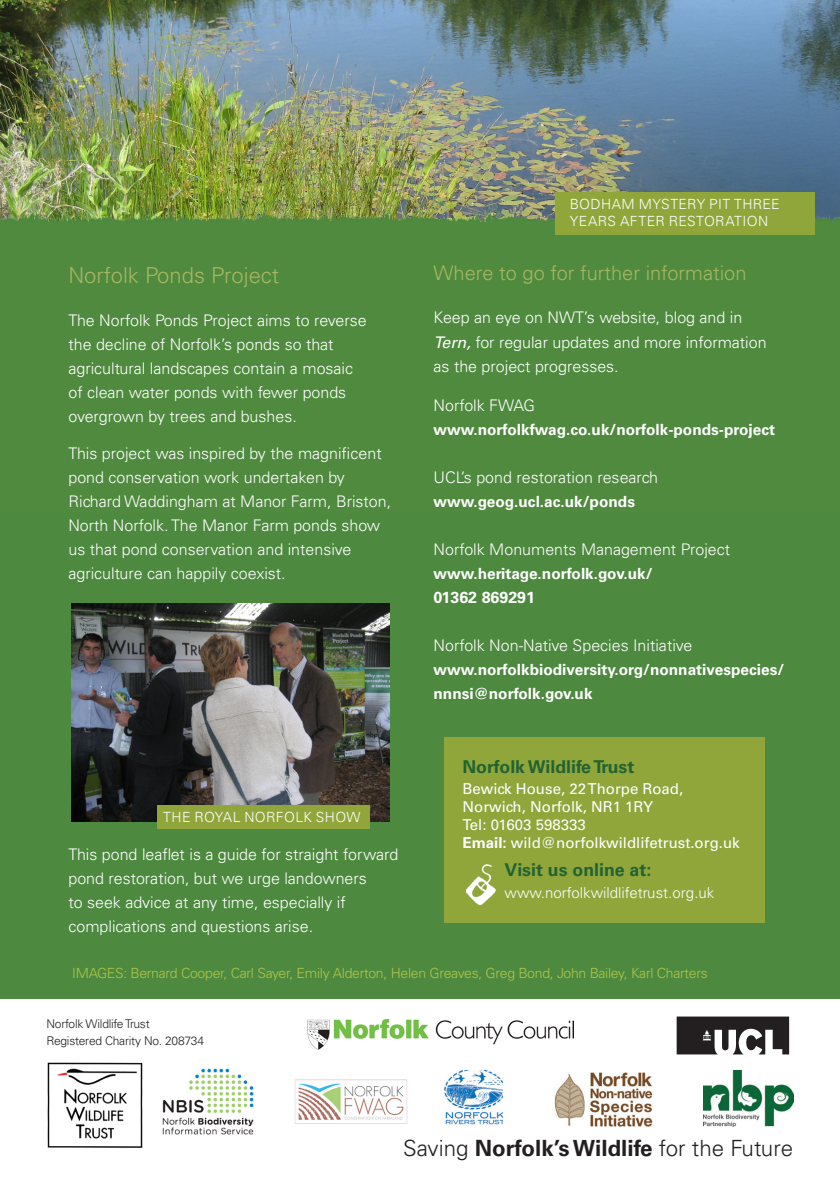
<style>
.page{position:relative;width:840px;height:1191px;background:#fff}
.page>*{position:absolute;margin:0;border:0;box-sizing:border-box;transform-origin:0 0}
.t1{font:300 22.4px "Univers LT Std";color:#231f20}
.t2{font:300 22px "Univers LT Std";color:#a7b662}
.t3{font:300 20px "Univers LT Std";color:#a7b662}
.t4{font:700 17.6px "Univers LT Std";color:#236232}
.t5{font:300 16px/24px "Univers LT Std";color:#fff}
.t6{font:700 16px "Univers LT Std";color:#fff}
.t7{font:700 15.4px "Univers LT Std";color:#fff}
.t8{font:15px "Univers LT Std";color:#fff}
.t9{font:300 15px "Univers LT Std";color:#fff}
.t10{font:300 14px "Univers LT Std";letter-spacing:-.02em;color:#b0c54d}
.t11{font:300 14px/16.8px "Univers LT Std";letter-spacing:.025em;color:#fff}
.t12{font:300 12px "Univers LT Std";letter-spacing:-.02em;color:#231f20}
.s1{font-weight:400;font-style:italic}
.s2{font-weight:700}
</style>
<div class="page">
<img style="left:0;top:0;width:839px;height:165px">
<img style="left:0;top:165px;width:839px;height:349px">
<img style="left:47px;top:1062px;width:96px;height:86px">
<div style="left:0;top:514px;width:839px;height:485px;background:#4d893e"></div>
<div style="left:444px;top:737px;width:320px;height:186px;background:#90a63b"></div>
<img style="left:444px;top:1070px;width:58px;height:55px">
<img style="left:554px;top:1072px;width:97px;height:54px">
<img style="left:466px;top:864px;width:29px;height:40px">
<img style="left:72px;top:603px;width:317px;height:219px">
<img style="left:703px;top:1070px;width:90px;height:56px">
<svg style="left:676px;top:1016px;width:112px;height:38px"></svg>
<img style="left:307px;top:1019px;width:266px;height:30px">
<img style="left:294px;top:1079px;width:114px;height:45px">
<img style="left:162px;top:1068px;width:92px;height:67px">
<div style="left:554px;top:192px;width:260px;height:43px;background:#90a63b"></div>
<div style="left:157px;top:805px;width:212px;height:24px;background:#90a63b"></div>
<p class="t2" style="left:68px;top:262px;width:212px">Norfolk Ponds Project</p>
<p class="t5" style="left:68px;top:309px;width:300px">The Norfolk Ponds Project aims to reverse the decline of Norfolk’s ponds so that agricultural landscapes contain a mosaic of clean water ponds with fewer ponds overgrown by trees and bushes.</p>
<p class="t5" style="left:68px;top:441px;width:324px">This project was inspired by the magnificent pond conservation work undertaken by Richard Waddingham at Manor Farm, Briston, North Norfolk. The Manor Farm ponds show us that pond conservation and intensive agriculture can happily coexist.</p>
<p class="t11" style="left:163px;top:808px;width:199px">THE ROYAL NORFOLK SHOW</p>
<p class="t5" style="left:68px;top:842px;width:331px">This pond leaflet is a guide for straight forward pond restoration, but we urge landowners<br>to seek advice at any time, especially if complications and questions arise.</p>
<p class="t11" style="left:569px;top:196px;width:211px">BODHAM MYSTERY PIT THREE<br>YEARS AFTER RESTORATION</p>
<p class="t3" style="left:433px;top:261px;width:314px">Where to go for further information</p>
<p class="t5" style="left:433px;top:306px;width:334px">Keep an eye on NWT’s website, blog and in<br><span class="s1">Tern,</span> for regular updates and more information as the project progresses.</p>
<p class="t5" style="left:433px;top:393px;width:103px">Norfolk FWAG</p>
<p class="t7" style="left:433px;top:420px;width:343px">www.norfolkfwag.co.uk/norfolk-ponds-project</p>
<p class="t5" style="left:433px;top:465px;width:226px">UCL’s pond restoration research</p>
<p class="t7" style="left:433px;top:492px;width:203px">www.geog.ucl.ac.uk/ponds</p>
<p class="t5" style="left:433px;top:537px;width:298px">Norfolk Monuments Management Project</p>
<p class="t7" style="left:433px;top:564px;width:220px">www.heritage.norfolk.gov.uk/</p>
<p class="t6" style="left:433px;top:587px;width:103px">01362 869291</p>
<p class="t5" style="left:433px;top:633px;width:260px">Norfolk Non-Native Species Initiative</p>
<p class="t7" style="left:433px;top:660px;width:352px">www.norfolkbiodiversity.org/nonnativespecies/</p>
<p class="t7" style="left:433px;top:684px;width:160px">nnnsi@norfolk.gov.uk</p>
<p class="t4" style="left:462px;top:756px;width:173px">Norfolk Wildlife Trust</p>
<p class="t8" style="left:462px;top:780px;width:222px">Bewick House, 22 Thorpe Road,</p>
<p class="t8" style="left:462px;top:798px;width:192px">Norwich, Norfolk, NR1 1RY</p>
<p class="t8" style="left:462px;top:816px;width:125px">Tel: 01603 598333</p>
<p class="t8" style="left:462px;top:834px;width:278px"><span class="s2">Email:</span> wild@norfolkwildlifetrust.org.uk</p>
<p class="t4" style="left:504px;top:860px;width:148px">Visit us online at:</p>
<p class="t9" style="left:504px;top:884px;width:211px">www.norfolkwildlifetrust.org.uk</p>
<p class="t10" style="left:72px;top:965px;width:636px">IMAGES: Bernard Cooper, Carl Sayer, Emily Alderton, Helen Greaves, Greg Bond, John Bailey, Karl Charters</p>
<p class="t12" style="left:46px;top:1016px;width:105px">Norfolk Wildlife Trust</p>
<p class="t12" style="left:46px;top:1033px;width:159px">Registered Charity No. 208734</p>
<p class="t1" style="left:403px;top:1134px;width:391px">Saving <span class="s2">Norfolk’s Wildlife</span> for the Future</p>
</div>
